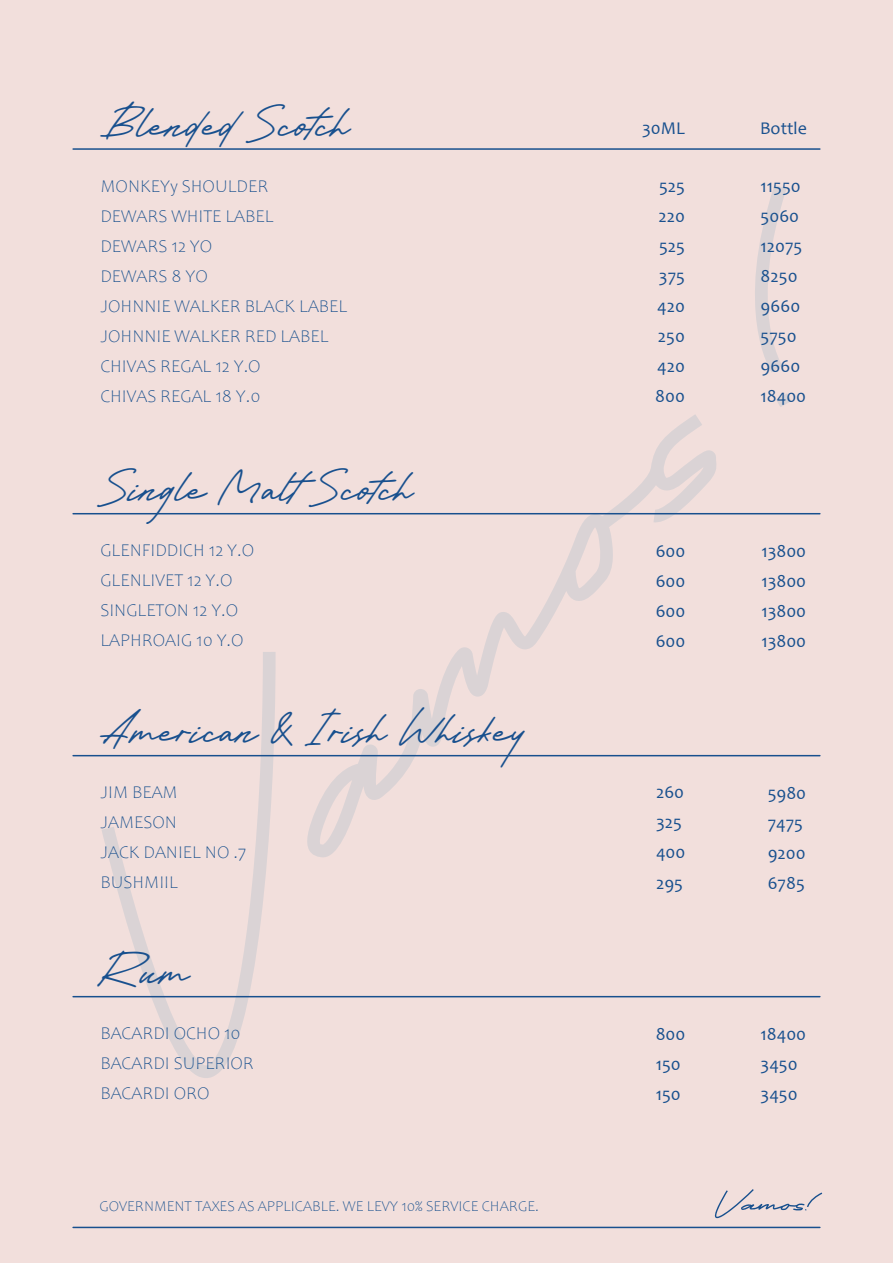
<style>
.page{position:relative;width:893px;height:1263px;background:#f2dfdc}
.page>*{position:absolute;margin:0;border:0;box-sizing:border-box;transform-origin:0 0}
.t1{font:45px "Winter Sunday";color:#18508e}
.t2{font:300 18px/30px "Candara";color:#18508e}
.t3{font:18px/30px "Candara";color:#18508e}
.t4{font:300 15px "Candara";color:#18508e}
</style>
<div class="page">
<svg style="left:101px;top:652px;width:175px;height:426px"></svg>
<svg style="left:305px;top:514px;width:311px;height:343px"></svg>
<svg style="left:597px;top:415px;width:120px;height:115px"></svg>
<svg style="left:755px;top:185px;width:31px;height:187px"></svg>
<svg style="left:776px;top:394px;width:15px;height:13px"></svg>
<hr style="left:73px;top:1227px;width:747px;height:1px;background:#18508e">
<hr style="left:73px;top:148px;width:747px;height:2px;background:#18508e">
<svg style="left:715px;top:1189px;width:107px;height:29px"></svg>
<hr style="left:73px;top:513px;width:747px;height:1px;background:#18508e">
<hr style="left:73px;top:755px;width:747px;height:1px;background:#18508e">
<hr style="left:73px;top:996px;width:747px;height:1px;background:#18508e">
<h1 class="t1" style="left:101px;top:97px;width:251px">Blended Scotch</h1>
<p class="t2" style="left:100px;top:171px;width:248px">MONKEYy SHOULDER<br>DEWARS WHITE LABEL<br>DEWARS 12 YO<br>DEWARS 8 YO<br>JOHNNIE WALKER BLACK LABEL<br>JOHNNIE WALKER RED LABEL<br>CHIVAS REGAL 12 Y.O<br>CHIVAS REGAL 18 Y.0</p>
<h1 class="t1" style="left:101px;top:461px;width:314px">Single MaltScotch</h1>
<p class="t2" style="left:100px;top:536px;width:155px">GLENFIDDICH 12 Y.O<br>GLENLIVET 12 Y.O<br>SINGLETON 12 Y.O<br>LAPHROAIG 10 Y.O</p>
<h1 class="t1" style="left:101px;top:703px;width:428px">American &amp; Irish Whiskey</h1>
<p class="t2" style="left:100px;top:778px;width:148px">JIM BEAM<br>JAMESON<br>JACK DANIEL NO .7<br>BUSHMIIL</p>
<h1 class="t1" style="left:101px;top:944px;width:90px">Rum</h1>
<p class="t2" style="left:100px;top:1019px;width:155px">BACARDI OCHO 10<br>BACARDI SUPERIOR<br>BACARDI ORO</p>
<p class="t4" style="left:99px;top:1197px;width:441px">GOVERNMENT TAXES AS APPLICABLE. WE LEVY 10% SERVICE CHARGE.</p>
<p class="t3" style="left:642px;top:113px;width:44px">30ML</p>
<p class="t3" style="left:760px;top:113px;width:48px">Bottle</p>
<p class="t3" style="left:655px;top:171px;width:31px;text-align:justify">525<br>220<br>525<br>375<br>420<br>250<br>420<br>800</p>
<p class="t3" style="left:761px;top:171px;width:47px">11550<br>5060<br>12075<br>8250<br>9660<br>5750<br>9660<br>18400</p>
<p class="t3" style="left:656px;top:535px;width:31px;text-align:justify">600<br>600<br>600<br>600</p>
<p class="t3" style="left:761px;top:535px;width:46px;text-align:justify">13800<br>13800<br>13800<br>13800</p>
<p class="t3" style="left:656px;top:777px;width:31px">260<br>325<br>400<br>295</p>
<p class="t3" style="left:768px;top:777px;width:40px">5980<br>7475<br>9200<br>6785</p>
<p class="t3" style="left:656px;top:1018px;width:31px">800<br>150<br>150</p>
<p class="t3" style="left:761px;top:1018px;width:47px">18400<br>3450<br>3450</p>
</div>
